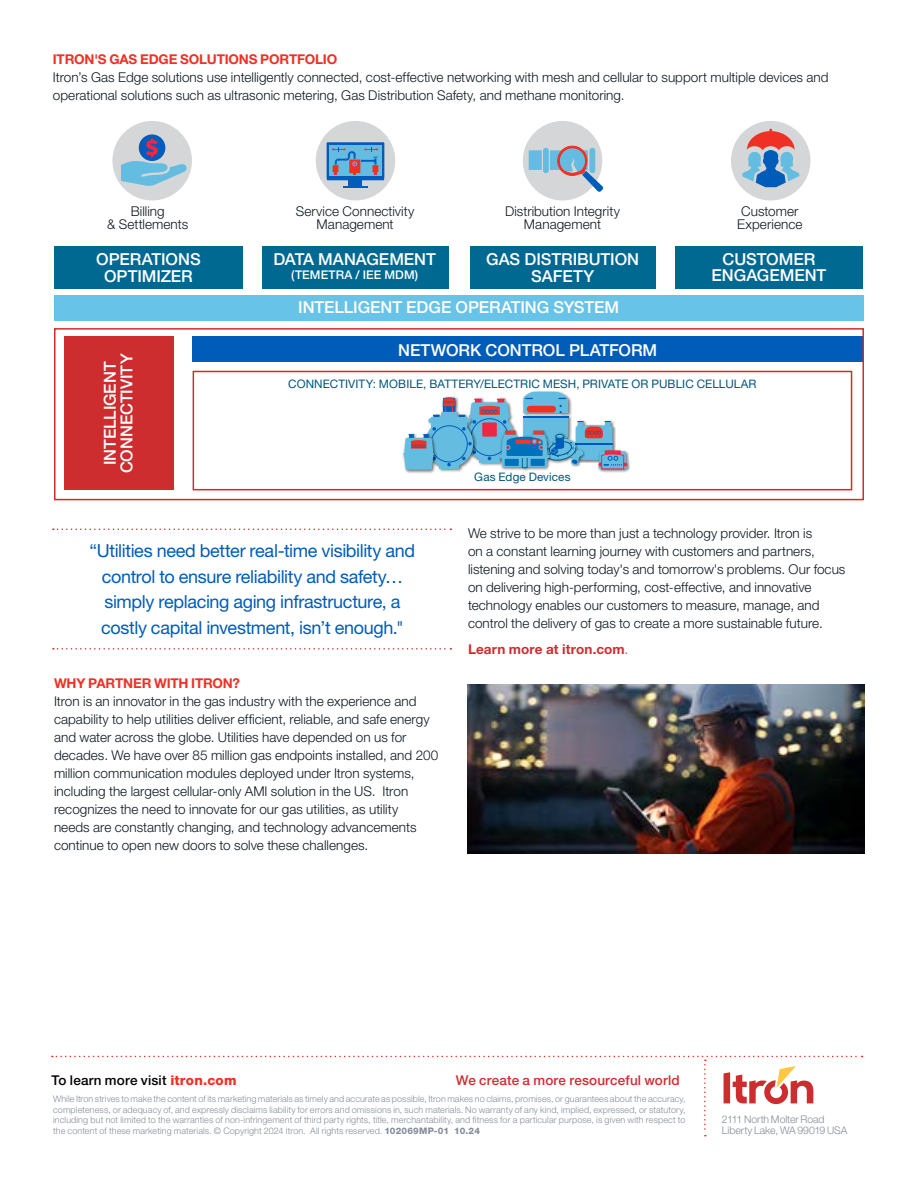
<style>
.page{position:relative;width:918px;height:1188px;background:#fff}
.page>*{position:absolute;margin:0;border:0;box-sizing:border-box;transform-origin:0 0}
.t1{font:18px/25.5px "Helvetica Neue LT Std";letter-spacing:-.02em;color:#005cb9;text-align:center}
.t2{font:500 16.5px/16.5px "Helvetica Neue LT Std";letter-spacing:-.005em;color:#fff;text-align:center}
.t3{font:300 13.5px/18px "Helvetica Neue LT Std";letter-spacing:.005em;color:#0e1821;text-align:center}
.t4{font:700 13.5px "Helvetica Neue LT Std";letter-spacing:-.01em;color:#ee3124}
.t5{font:500 13.5px "Helvetica Neue LT Std";letter-spacing:.01em;color:#ce2d30}
.t6{font:500 13.5px "Helvetica Neue LT Std";letter-spacing:.01em;color:#000}
.t7{font:700 13.5px "Helvetica Neue LT Std";letter-spacing:.01em;color:#ce2d30}
.t8{font:500 12px "Helvetica Neue LT Std";letter-spacing:.01em;color:#fff}
.t9{font:11.7px "Helvetica Neue LT Std";letter-spacing:.005em;color:#00567d}
.t10{font:300 10.5px/10.5px "Helvetica Neue LT Std";letter-spacing:-.005em;color:#858d9a}
.t11{font:300 9px/10.5px "Helvetica Neue LT Std";letter-spacing:.01em;color:#858d9a;text-align:justify}
.s1{font-weight:300}
.s2{font-weight:800;color:#ee3124}
.s3{font-weight:800}
</style>
<div class="page">
<svg style="left:52px;top:1056px;width:811px;height:80px"></svg>
<img style="left:468px;top:685px;width:396px;height:168px">
<div style="left:54px;top:246px;width:189px;height:43px;background:#006991"></div>
<div style="left:262px;top:246px;width:187px;height:43px;background:#006991"></div>
<div style="left:470px;top:246px;width:186px;height:43px;background:#006991"></div>
<div style="left:675px;top:246px;width:188px;height:43px;background:#006991"></div>
<div style="left:54px;top:296px;width:810px;height:25px;background:#68c3e8"></div>
<div style="left:193px;top:337px;width:670px;height:25px;background:#005cb9"></div>
<div style="left:64px;top:337px;width:110px;height:153px;background:#ce2d30"></div>
<div style="left:54px;top:328px;width:810px;height:172px;border:2px solid #ce2d30"></div>
<div style="left:193px;top:371px;width:659px;height:119px;border:2px solid #ce2d30"></div>
<div style="left:112px;top:121px;width:80px;height:79px;background:#d4d6d7;border-radius:50%"></div>
<div style="left:316px;top:121px;width:79px;height:79px;background:#d4d6d7;border-radius:50%"></div>
<div style="left:523px;top:121px;width:79px;height:79px;background:#d4d6d7;border-radius:50%"></div>
<div style="left:731px;top:121px;width:80px;height:79px;background:#d4d6d7;border-radius:50%"></div>
<svg style="left:742px;top:129px;width:57px;height:58px"></svg>
<svg style="left:524px;top:391px;width:44px;height:6px"></svg>
<div style="left:424px;top:396px;width:52px;height:77px;background:#000;opacity:.56"></div>
<div style="left:402px;top:433px;width:36px;height:40px;background:#000;opacity:.56"></div>
<div style="left:499px;top:430px;width:53px;height:42px;background:#f5f5f5"></div>
<div style="left:597px;top:449px;width:33px;height:24px;background:#000;opacity:.56"></div>
<svg style="left:403px;top:397px;width:224px;height:73px"></svg>
<svg style="left:53px;top:529px;width:398px;height:1px"></svg>
<svg style="left:53px;top:648px;width:398px;height:2px"></svg>
<svg style="left:529px;top:150px;width:13px;height:20px"></svg>
<div style="left:543px;top:148px;width:6px;height:25px;background:#64bde1;border-radius:3px"></div>
<svg style="left:550px;top:145px;width:53px;height:47px"></svg>
<div style="left:349px;top:178px;width:13px;height:9px;background:#005cb9"></div>
<hr style="left:343px;top:186px;width:25px;height:2px;background:#005cb9">
<div style="left:327px;top:143px;width:57px;height:37px;background:#005cb9"></div>
<svg style="left:329px;top:145px;width:53px;height:31px;background:#739ebe"></svg>
<svg style="left:139px;top:134px;width:26px;height:27px"></svg>
<svg style="left:121px;top:139px;width:68px;height:47px"></svg>
<p class="t4" style="left:53px;top:50px;width:286px">ITRON'S GAS EDGE SOLUTIONS PORTFOLIO</p>
<p class="t3" style="left:53px;top:68px;width:777px;text-align:left">Itron’s Gas Edge solutions use intelligently connected, cost-effective networking with mesh and cellular to support multiple devices and operational solutions such as ultrasonic metering, Gas Distribution Safety, and methane monitoring.</p>
<p class="t3" style="left:296px;top:204px;width:120px;line-height:13.5px">Service Connectivity<br>Management</p>
<p class="t3" style="left:505px;top:204px;width:116px;line-height:13.5px">Distribution Integrity<br>Management</p>
<p class="t3" style="left:737px;top:204px;width:67px;line-height:13.5px">Customer<br>Experience</p>
<p class="t3" style="left:107px;top:204px;width:82px;line-height:13.5px">Billing<br>&amp; Settlements</p>
<p class="t2" style="left:96px;top:251px;width:106px">OPERATIONS<br>OPTIMIZER</p>
<p class="t2" style="left:273px;top:251px;width:164px">DATA MANAGEMENT</p>
<p class="t2" style="left:486px;top:251px;width:155px">GAS DISTRIBUTION<br>SAFETY</p>
<p class="t2" style="left:712px;top:250px;width:116px">CUSTOMER<br>ENGAGEMENT</p>
<p class="t8" style="left:291px;top:268px;width:128px">(TEMETRA / IEE MDM)</p>
<p class="t2" style="left:298px;top:299px;width:322px">INTELLIGENT EDGE OPERATING SYSTEM</p>
<p class="t2" style="left:398px;top:342px;width:261px">NETWORK CONTROL PLATFORM</p>
<p class="t9" style="left:288px;top:377px;width:470px">CONNECTIVITY: MOBILE, BATTERY/ELECTRIC MESH, PRIVATE OR PUBLIC CELLULAR</p>
<p class="t2" style="left:102px;top:473px;width:121px;rotate:-90deg">INTELLIGENT<br>CONNECTIVITY</p>
<p class="t9" style="left:474px;top:470px;width:98px">Gas Edge Devices</p>
<h1 class="t1" style="left:90px;top:538px;width:327px">“Utilities need better real-time visibility and control to ensure reliability and safety… simply replacing aging infrastructure, a costly capital investment, isn’t enough."</h1>
<p class="t4" style="left:54px;top:675px;width:188px">WHY PARTNER WITH ITRON?</p>
<p class="t3" style="left:54px;top:692px;width:386px;text-align:left">Itron is an innovator in the gas industry with the experience and capability to help utilities deliver efficient, reliable, and safe energy and water across the globe. Utilities have depended on us for decades. We have over 85 million gas endpoints installed, and 200 million communication modules deployed under Itron systems, including the largest cellular-only AMI solution in the US. Itron recognizes the need to innovate for our gas utilities, as utility<br>needs are constantly changing, and technology advancements continue to open new doors to solve these challenges.</p>
<p class="t3" style="left:468px;top:524px;width:379px;text-align:left">We strive to be more than just a technology provider. Itron is<br>on a constant learning journey with customers and partners, listening and solving today's and tomorrow's problems. Our focus on delivering high-performing, cost-effective, and innovative technology enables our customers to measure, manage, and control the delivery of gas to create a more sustainable future.</p>
<p class="t7" style="left:468px;top:641px;width:162px">Learn more at itron.com<span class="s1">.</span></p>
<p class="t6" style="left:52px;top:1073px;width:186px">To learn more visit <span class="s2">itron.com</span></p>
<p class="t5" style="left:456px;top:1073px;width:225px">We create a more resourceful world</p>
<p class="t11" style="left:53px;top:1094px;width:634px">While Itron strives to make the content of its marketing materials as timely and accurate as possible, Itron makes no claims, promises, or guarantees about the accuracy, completeness, or adequacy of, and expressly disclaims liability for errors and omissions in, such materials. No warranty of any kind, implied, expressed, or statutory, including but not limited to the warranties of non-infringement of third party rights, title, merchantability, and fitness for a particular purpose, is given with respect to the content of these marketing materials. © Copyright 2024 Itron. All rights reserved. <span class="s3">102069MP-01 10.24</span></p>
<p class="t10" style="left:722px;top:1114px;width:127px">2111 North Molter Road<br>Liberty Lake, WA 99019 USA</p>
</div>
